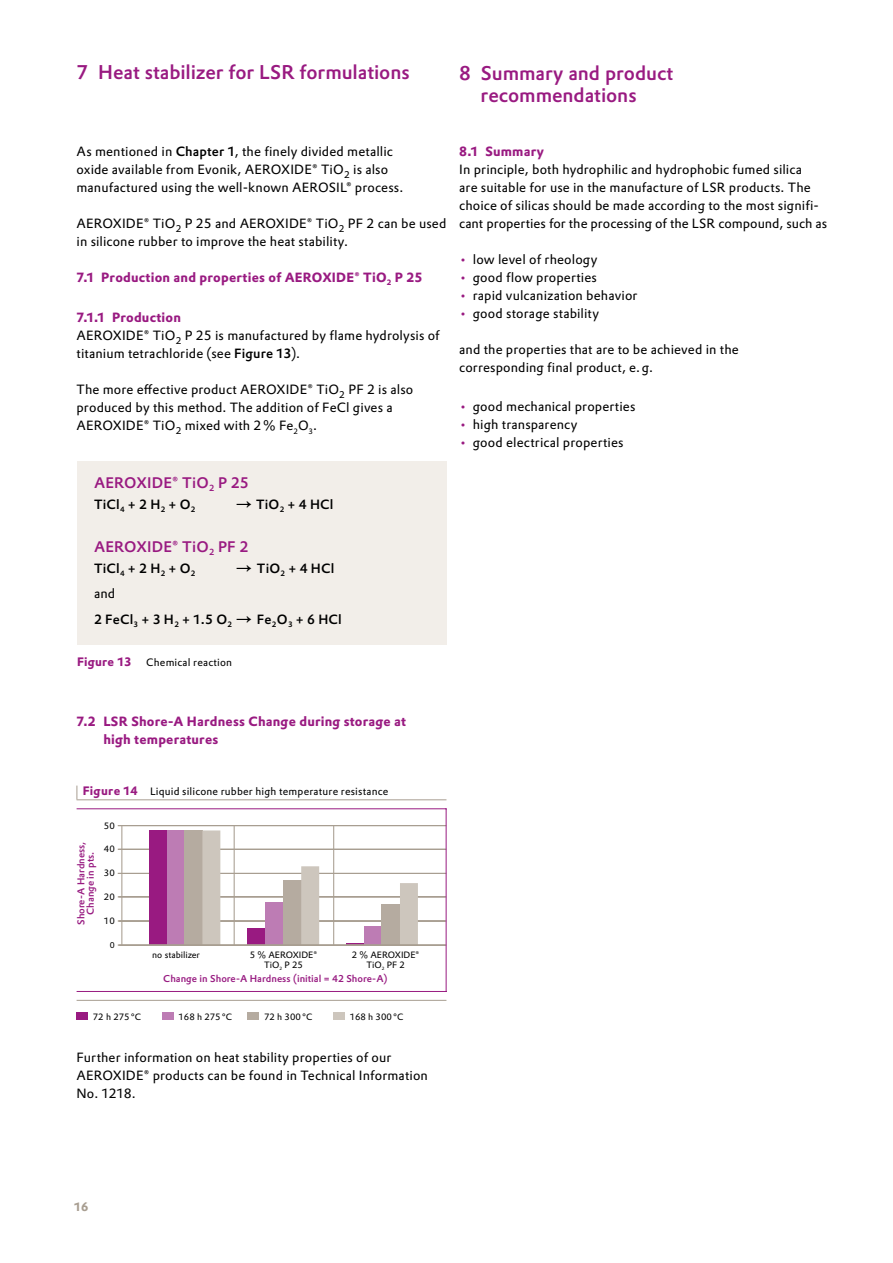
<style>
.page{position:relative;width:893px;height:1263px;background:#fff}
.page>*{position:absolute;margin:0;border:0;box-sizing:border-box;transform-origin:0 0}
.t1{font:500 19.5px/22.5px "Evonik Prokyon";letter-spacing:-.005em;color:#991a81}
.t2{font:500 15px "Evonik Prokyon";letter-spacing:.01em;color:#991a81}
.t3{font:13.2px/18px "Evonik Prokyon";letter-spacing:.01em;color:#000}
.t4{font:700 13.2px/18px "Evonik Prokyon";letter-spacing:.015em;color:#991a81}
.t5{font:500 13.2px/25.5px "Evonik Prokyon";letter-spacing:.015em;color:#000}
.t6{font:700 12px "Evonik Prokyon";letter-spacing:.02em;color:#991a81}
.t7{font:700 12px "Evonik Prokyon";color:#a89e91}
.t8{font:10.5px "Evonik Prokyon";letter-spacing:.02em;color:#000}
.t9{font:500 9.75px/9.4px "Evonik Prokyon T";color:#981b81;text-align:center}
.t10{font:9px/10.2px "Evonik Prokyon";color:#000;text-align:center}
.t11{font:8.25px "Evonik Prokyon";color:#000}
.s1{font-weight:500}
.s2{font-weight:700;color:#991a81}
.s3{font-weight:400;font-size:21px}
.s4{font-weight:400}
.s5{color:#991a81}
.s6{font-weight:700;font-size:12px;color:#991a81}
</style>
<div class="page">
<svg style="left:77px;top:785px;width:1px;height:14px"></svg>
<hr style="left:77px;top:799px;width:369px;height:1px;background:#a89e91">
<div style="left:77px;top:461px;width:369px;height:184px;background:#f2eee9"></div>
<hr style="left:77px;top:1000px;width:369px;height:1px;background:#a89e91">
<div style="left:118px;top:825px;width:328px;height:1px;border:1px solid #a89e91"></div>
<div style="left:118px;top:896px;width:328px;height:1px;border:1px solid #a89e91"></div>
<div style="left:118px;top:873px;width:328px;height:1px;border:1px solid #a89e91"></div>
<div style="left:118px;top:921px;width:328px;height:1px;border:1px solid #a89e91"></div>
<div style="left:118px;top:849px;width:328px;height:1px;border:1px solid #a89e91"></div>
<div style="left:77px;top:1012px;width:11px;height:7px;background:#991a81"></div>
<div style="left:162px;top:1012px;width:11px;height:7px;background:#bd7cb4"></div>
<div style="left:248px;top:1012px;width:11px;height:7px;background:#b5aba0"></div>
<div style="left:333px;top:1012px;width:12px;height:7px;background:#cdc6bd"></div>
<div style="left:149px;top:830px;width:18px;height:115px;background:#991a81"></div>
<div style="left:167px;top:830px;width:17px;height:115px;background:#bd7cb4"></div>
<div style="left:184px;top:830px;width:18px;height:115px;background:#b5aba0"></div>
<svg style="left:202px;top:830px;width:216px;height:115px"></svg>
<hr style="left:122px;top:825px;width:1px;height:120px;background:#a89e91">
<hr style="left:234px;top:825px;width:1px;height:120px;background:#a89e91">
<hr style="left:333px;top:825px;width:1px;height:120px;background:#a89e91">
<div style="left:118px;top:945px;width:328px;height:1px;border:1px solid #a89e91"></div>
<hr style="left:446px;top:808px;width:1px;height:184px;background:#981b81">
<hr style="left:77px;top:991px;width:370px;height:1px;background:#981b81">
<hr style="left:77px;top:808px;width:370px;height:1px;background:#981b81">
<h1 class="t1" style="left:77px;top:59px;width:335px">7 Heat stabilizer for LSR formulations</h1>
<h1 class="t1" style="left:481px;top:60px;width:194px;text-indent:-21px">8 Summary and product recommendations</h1>
<p class="t3" style="left:77px;top:141px;width:328px">As mentioned in <span class="s1">Chapter 1</span>, the finely divided metallic oxide available from Evonik, AEROXIDE® TiO<sub>2</sub> is also manufactured using the well-known AEROSIL® process.</p>
<p class="t3" style="left:77px;top:213px;width:371px">AEROXIDE® TiO<sub>2</sub> P 25 and AEROXIDE® TiO<sub>2</sub> PF 2 can be used in silicone rubber to improve the heat stability.</p>
<p class="t4" style="left:77px;top:267px;width:347px">7.1 Production and properties of AEROXIDE® TiO<sub>2</sub> P 25</p>
<p class="t3" style="left:77px;top:307px;width:365px"><span class="s2">7.1.1 Production<br></span>AEROXIDE® TiO<sub>2</sub> P 25 is manufactured by flame hydrolysis of titanium tetrachloride (see <span class="s1">Figure 13</span>).</p>
<p class="t3" style="left:77px;top:379px;width:338px">The more effective product AEROXIDE® TiO<sub>2</sub> PF 2 is also produced by this method. The addition of FeCl gives a<br>AEROXIDE® TiO<sub>2</sub> mixed with 2% Fe<sub>2</sub>O<sub>3</sub>.</p>
<p class="t2" style="left:94px;top:471px;width:156px">AEROXIDE® TiO<sub>2</sub> P 25</p>
<p class="t5" style="left:94px;top:491px;width:103px">TiCl<sub>4</sub> + 2 H<sub>2</sub> + O<sub>2</sub></p>
<p class="t5" style="left:237px;top:491px;width:98px"><span class="s3">→</span> TiO<sub>2</sub> + 4 HCl</p>
<p class="t2" style="left:94px;top:534px;width:156px">AEROXIDE® TiO<sub>2</sub> PF 2</p>
<p class="t5" style="left:94px;top:554px;width:103px">TiCl<sub>4</sub> + 2 H<sub>2</sub> + O<sub>2</sub></p>
<p class="t5" style="left:237px;top:554px;width:99px"><span class="s3">→</span> TiO<sub>2</sub> + 4 HCl</p>
<p class="t5" style="left:94px;top:580px;width:249px"><span class="s4">and<br></span>2 FeCl<sub>3</sub> + 3 H<sub>2</sub> + 1.5 O<sub>2</sub> <span class="s3">→</span> Fe<sub>2</sub>O<sub>3</sub> + 6 HCl</p>
<p class="t6" style="left:77px;top:652px;width:56px">Figure 13</p>
<p class="t8" style="left:146px;top:654px;width:87px">Chemical reaction</p>
<p class="t4" style="left:459px;top:142px;width:86px">8.1 Summary</p>
<p class="t3" style="left:459px;top:160px;width:369px">In principle, both hydrophilic and hydrophobic fumed silica<br>are suitable for use in the manufacture of LSR products. The choice of silicas should be made according to the most signifi&shy;cant properties for the processing of the LSR compound, such as</p>
<p class="t3" style="left:459px;top:250px;width:140px"><span class="s5">•</span> low level of rheology</p>
<p class="t3" style="left:459px;top:268px;width:139px"><span class="s5">•</span> good flow properties</p>
<p class="t3" style="left:459px;top:286px;width:180px"><span class="s5">•</span> rapid vulcanization behavior</p>
<p class="t3" style="left:459px;top:304px;width:141px"><span class="s5">•</span> good storage stability</p>
<p class="t3" style="left:459px;top:340px;width:281px">and the properties that are to be achieved in the corresponding final product, e.g.</p>
<p class="t3" style="left:459px;top:397px;width:178px"><span class="s5">•</span> good mechanical properties</p>
<p class="t3" style="left:459px;top:415px;width:120px"><span class="s5">•</span> high transparency</p>
<p class="t3" style="left:459px;top:433px;width:166px"><span class="s5">•</span> good electrical properties</p>
<p class="t4" style="left:103px;top:711px;width:304px;text-indent:-27px">7.2 LSR Shore-A Hardness Change during storage at high temperatures</p>
<p class="t8" style="left:83px;top:783px;width:307px"><span class="s6">Figure 14</span> Liquid silicone rubber high temperature resistance</p>
<p class="t10" style="left:104px;top:821px;width:12px">50</p>
<p class="t9" style="left:76px;top:925px;width:85px;rotate:-90deg">Shore-A Hardness,<br>Change in pts.</p>
<p class="t10" style="left:104px;top:844px;width:12px">40</p>
<p class="t10" style="left:104px;top:869px;width:12px">30</p>
<p class="t10" style="left:104px;top:893px;width:12px">20</p>
<p class="t10" style="left:104px;top:917px;width:12px">10</p>
<p class="t11" style="left:110px;top:940px;width:6px">0</p>
<p class="t10" style="left:152px;top:950px;width:49px">no stabilizer</p>
<p class="t10" style="left:250px;top:950px;width:69px">5 % AEROXIDE®<br>TiO P<sub>2</sub> 25</p>
<p class="t10" style="left:352px;top:950px;width:69px">2 % AEROXIDE®<br>TiO P<sub>2</sub> F 2</p>
<p class="t9" style="left:163px;top:974px;width:226px">Change in Shore-A Hardness (initial = 42 Shore-A)</p>
<p class="t10" style="left:93px;top:1012px;width:50px">72 h 275°C</p>
<p class="t10" style="left:178px;top:1012px;width:55px">168 h 275°C</p>
<p class="t10" style="left:264px;top:1012px;width:50px">72 h 300°C</p>
<p class="t10" style="left:350px;top:1012px;width:55px">168 h 300°C</p>
<p class="t3" style="left:77px;top:1047px;width:353px">Further information on heat stability properties of our<br>AEROXIDE® products can be found in Technical Information<br>No. 1218.</p>
<p class="t7" style="left:74px;top:1197px;width:16px">16</p>
</div>
